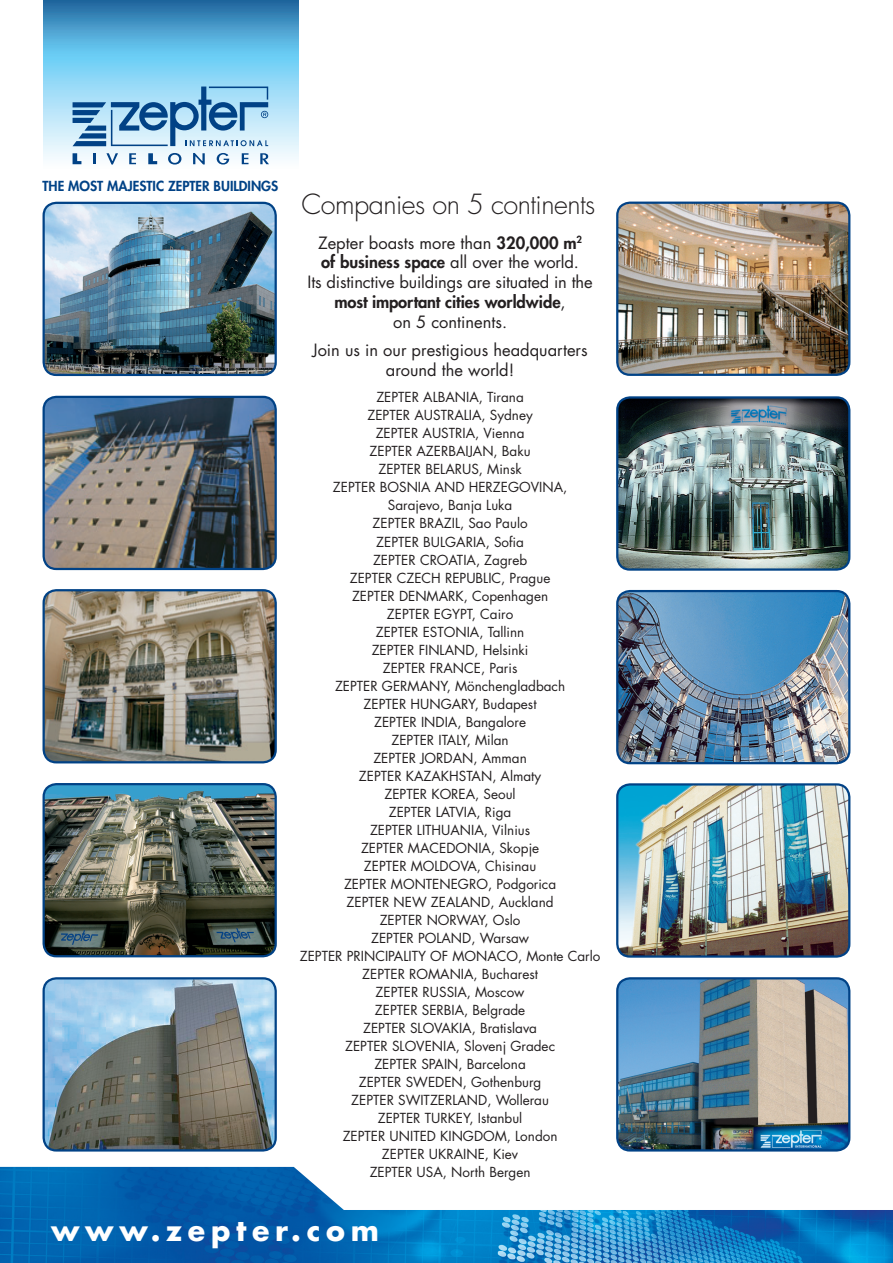
<style>
.page{position:relative;width:893px;height:1263px;background:#fff}
.page>*{position:absolute;margin:0;border:0;box-sizing:border-box;transform-origin:0 0}
.t1{font:700 28.5px "Futura Std";letter-spacing:.2em;color:#fff}
.t2{font:300 27px "Futura Std";letter-spacing:-.02em;color:#231f20}
.t3{font:16.5px/19.8px "Futura Std";color:#231f20;text-align:center}
.t4{font:13.5px "Futura Std";color:#231f20}
.t5{font:800 13.5px "Futura Std";color:#014286}
.s1{font-weight:800}
</style>
<div class="page">
<img style="left:0;top:1167px;width:893px;height:96px">
<svg style="left:44px;top:0;width:255px;height:165px;background:#7abfe2"></svg>
<img style="left:44px;top:590px;width:232px;height:172px">
<div style="left:43px;top:589px;width:234px;height:174px;border:2px solid #014286;border-radius:13px"></div>
<img style="left:44px;top:980px;width:232px;height:170px">
<div style="left:43px;top:977px;width:234px;height:174px;border:2px solid #014286;border-radius:13px"></div>
<img style="left:44px;top:397px;width:232px;height:172px">
<div style="left:43px;top:396px;width:234px;height:174px;border:2px solid #014286;border-radius:13px"></div>
<img style="left:44px;top:203px;width:232px;height:172px">
<div style="left:43px;top:202px;width:234px;height:174px;border:2px solid #014286;border-radius:13px"></div>
<img style="left:619px;top:397px;width:230px;height:171px">
<div style="left:616px;top:396px;width:234px;height:175px;border:2px solid #014286;border-radius:13px"></div>
<img style="left:617px;top:591px;width:232px;height:172px">
<div style="left:616px;top:590px;width:234px;height:174px;border:2px solid #014286;border-radius:13px"></div>
<img style="left:619px;top:784px;width:230px;height:171px">
<div style="left:616px;top:783px;width:234px;height:175px;border:2px solid #014286;border-radius:13px"></div>
<img style="left:617px;top:203px;width:232px;height:172px">
<div style="left:616px;top:202px;width:234px;height:174px;border:2px solid #014286;border-radius:13px"></div>
<img style="left:44px;top:784px;width:232px;height:172px">
<div style="left:43px;top:783px;width:234px;height:174px;border:2px solid #014286;border-radius:13px"></div>
<img style="left:617px;top:978px;width:232px;height:172px">
<div style="left:616px;top:977px;width:234px;height:174px;border:2px solid #014286;border-radius:13px"></div>
<svg style="left:73px;top:153px;width:8px;height:11px"></svg>
<svg style="left:93px;top:153px;width:2px;height:11px"></svg>
<svg style="left:106px;top:153px;width:12px;height:12px"></svg>
<svg style="left:129px;top:153px;width:7px;height:11px"></svg>
<svg style="left:148px;top:153px;width:9px;height:11px"></svg>
<svg style="left:168px;top:153px;width:13px;height:12px"></svg>
<svg style="left:193px;top:153px;width:12px;height:11px"></svg>
<svg style="left:217px;top:153px;width:12px;height:12px"></svg>
<svg style="left:242px;top:153px;width:7px;height:11px"></svg>
<svg style="left:260px;top:153px;width:9px;height:11px"></svg>
<svg style="left:73px;top:87px;width:195px;height:59px;background:#84b4d6"></svg>
<p class="t5" style="left:43px;top:178px;width:237px">THE MOST MAJESTIC ZEPTER BUILDINGS</p>
<p class="t2" style="left:302px;top:188px;width:295px">Companies on 5 continents</p>
<p class="t3" style="left:318px;top:233px;width:266px">Zepter boasts more than <span class="s1">320,000 m</span><sup>2</sup></p>
<p class="t3" style="left:321px;top:253px;width:259px"><span class="s1">of business space</span> all over the world.</p>
<p class="t3" style="left:308px;top:272px;width:286px">Its distinctive buildings are situated in the <span class="s1">most important cities worldwide</span>,</p>
<p class="t3" style="left:393px;top:312px;width:116px">on 5 continents.</p>
<p class="t3" style="left:312px;top:340px;width:277px">Join us in our prestigious headquarters around the world!</p>
<p class="t4" style="left:376px;top:389px;width:149px">ZEPTER ALBANIA, Tirana</p>
<p class="t4" style="left:367px;top:407px;width:167px">ZEPTER AUSTRALIA, Sydney</p>
<p class="t4" style="left:376px;top:425px;width:150px">ZEPTER AUSTRIA, Vienna</p>
<p class="t4" style="left:370px;top:443px;width:163px">ZEPTER AZERBAIJAN, Baku</p>
<p class="t4" style="left:378px;top:461px;width:145px">ZEPTER BELARUS, Minsk</p>
<p class="t4" style="left:333px;top:479px;width:236px">ZEPTER BOSNIA AND HERZEGOVINA,</p>
<p class="t4" style="left:388px;top:497px;width:126px">Sarajevo, Banja Luka</p>
<p class="t4" style="left:373px;top:515px;width:157px">ZEPTER BRAZIL, Sao Paulo</p>
<p class="t4" style="left:376px;top:533px;width:149px">ZEPTER BULGARIA, Sofia</p>
<p class="t4" style="left:373px;top:551px;width:156px">ZEPTER CROATIA, Zagreb</p>
<p class="t4" style="left:350px;top:569px;width:202px">ZEPTER CZECH REPUBLIC, Prague</p>
<p class="t4" style="left:352px;top:587px;width:198px">ZEPTER DENMARK, Copenhagen</p>
<p class="t4" style="left:387px;top:605px;width:128px">ZEPTER EGYPT, Cairo</p>
<p class="t4" style="left:376px;top:623px;width:150px">ZEPTER ESTONIA, Tallinn</p>
<p class="t4" style="left:372px;top:641px;width:158px">ZEPTER FINLAND, Helsinki</p>
<p class="t4" style="left:383px;top:659px;width:136px">ZEPTER FRANCE, Paris</p>
<p class="t4" style="left:335px;top:677px;width:232px">ZEPTER GERMANY, Mönchengladbach</p>
<p class="t4" style="left:364px;top:695px;width:174px">ZEPTER HUNGARY, Budapest</p>
<p class="t4" style="left:374px;top:713px;width:153px">ZEPTER INDIA, Bangalore</p>
<p class="t4" style="left:391px;top:731px;width:119px">ZEPTER ITALY, Milan</p>
<p class="t4" style="left:373px;top:749px;width:155px">ZEPTER JORDAN, Amman</p>
<p class="t4" style="left:359px;top:767px;width:184px">ZEPTER KAZAKHSTAN, Almaty</p>
<p class="t4" style="left:384px;top:785px;width:133px">ZEPTER KOREA, Seoul</p>
<p class="t4" style="left:389px;top:803px;width:124px">ZEPTER LATVIA, Riga</p>
<p class="t4" style="left:370px;top:821px;width:162px">ZEPTER LITHUANIA, Vilnius</p>
<p class="t4" style="left:361px;top:839px;width:180px">ZEPTER MACEDONIA, Skopje</p>
<p class="t4" style="left:364px;top:857px;width:174px">ZEPTER MOLDOVA, Chisinau</p>
<p class="t4" style="left:344px;top:875px;width:214px">ZEPTER MONTENEGRO, Podgorica</p>
<p class="t4" style="left:347px;top:893px;width:208px">ZEPTER NEW ZEALAND, Auckland</p>
<p class="t4" style="left:380px;top:911px;width:142px">ZEPTER NORWAY, Oslo</p>
<p class="t4" style="left:371px;top:929px;width:159px">ZEPTER POLAND, Warsaw</p>
<p class="t4" style="left:300px;top:947px;width:302px">ZEPTER PRINCIPALITY OF MONACO, Monte Carlo</p>
<p class="t4" style="left:362px;top:965px;width:177px">ZEPTER ROMANIA, Bucharest</p>
<p class="t4" style="left:376px;top:983px;width:150px">ZEPTER RUSSIA, Moscow</p>
<p class="t4" style="left:375px;top:1001px;width:152px">ZEPTER SERBIA, Belgrade</p>
<p class="t4" style="left:363px;top:1019px;width:175px">ZEPTER SLOVAKIA, Bratislava</p>
<p class="t4" style="left:345px;top:1037px;width:211px">ZEPTER SLOVENIA, Slovenj Gradec</p>
<p class="t4" style="left:374px;top:1055px;width:153px">ZEPTER SPAIN, Barcelona</p>
<p class="t4" style="left:359px;top:1073px;width:184px">ZEPTER SWEDEN, Gothenburg</p>
<p class="t4" style="left:351px;top:1091px;width:199px">ZEPTER SWITZERLAND, Wollerau</p>
<p class="t4" style="left:378px;top:1109px;width:146px">ZEPTER TURKEY, Istanbul</p>
<p class="t4" style="left:343px;top:1127px;width:216px">ZEPTER UNITED KINGDOM, London</p>
<p class="t4" style="left:382px;top:1145px;width:138px">ZEPTER UKRAINE, Kiev</p>
<p class="t4" style="left:370px;top:1163px;width:162px">ZEPTER USA, North Bergen</p>
<h1 class="t1" style="left:51px;top:1211px;width:329px">www.zepter.com</h1>
</div>
